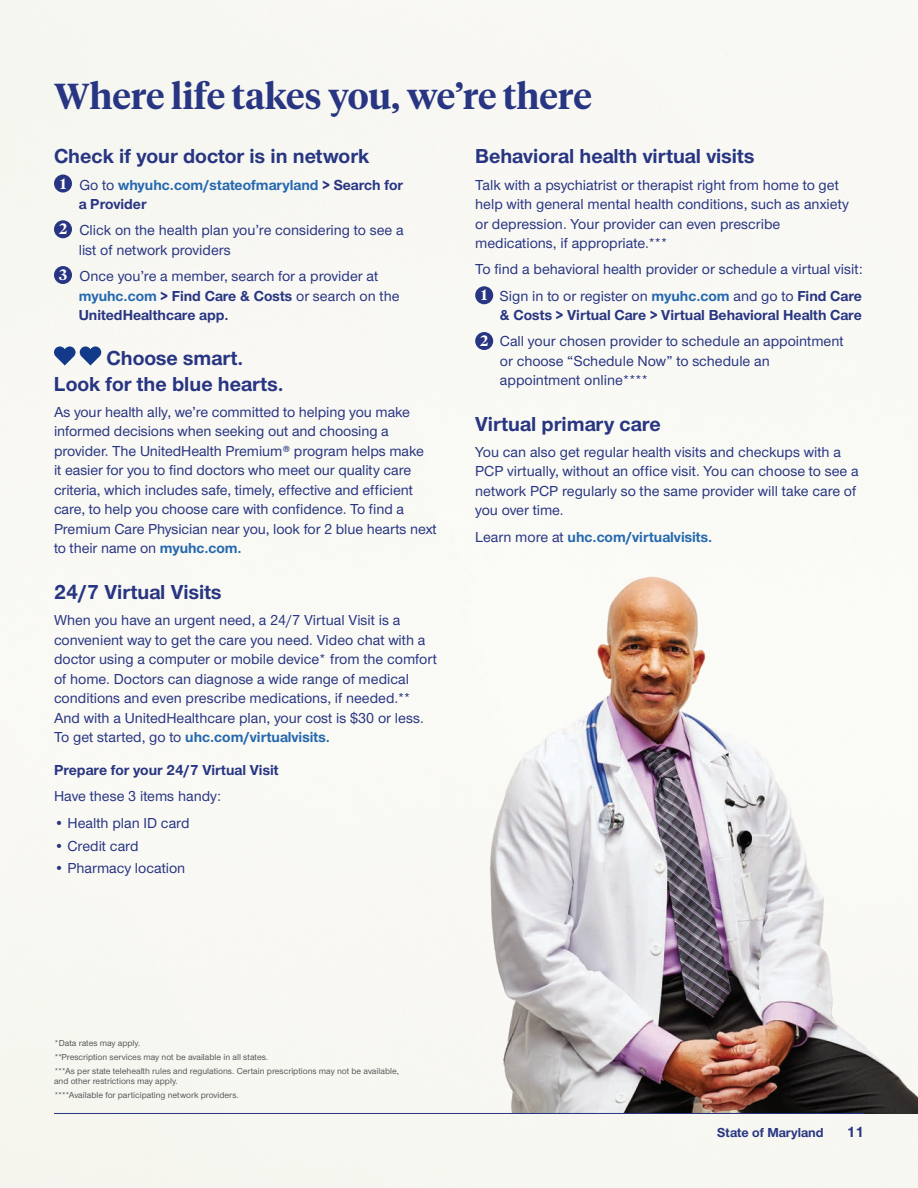
<style>
.page{position:relative;width:918px;height:1188px;background:#fff}
.page>*{position:absolute;margin:0;border:0;box-sizing:border-box;transform-origin:0 0}
.H3{font:600 36px "UHC Serif Headline";color:#283582}
.H5-Sans{font:700 21px/25.2px "UHC Sans";color:#283582;text-align:center}
.Body{font:500 15px/19.5px "UHC Sans";color:#283582}
.Bullet____circle{font:500 15px/19.5px "UHC Sans";color:#283582}
.Bullet____circle-2{font:700 15px/19.5px "UHC Sans";color:#283582}
.Bullet____circle-3{font:700 15px/19.5px "UHC Sans";color:#2468ae}
.Body-2{font:700 15px "UHC Sans";color:#2468ae}
.H6-Sans{font:700 15px "UHC Sans";color:#283582}
.t1{font:600 15px "UHC Serif Headline";color:#fff}
.t2{font:700 13.5px "UHC Sans";color:#283582}
.Footnotes{font:500 9px/9.8px "UHC Sans";color:#57585a}
.s1{font-weight:500;color:#283582}
.s2{color:#283582}
.s3{font-weight:700;color:#2468ae}
.s4{font-weight:700}
.s5{font-weight:500}
.s6{color:#2468ae}
</style>
<div class="page">
<img style="left:408px;top:562px;width:510px;height:552px">
<div style="left:54px;top:175px;width:18px;height:18px;background:#283582;border-radius:50%"></div>
<div style="left:54px;top:220px;width:18px;height:18px;background:#283582;border-radius:50%"></div>
<div style="left:54px;top:266px;width:18px;height:18px;background:#283582;border-radius:50%"></div>
<svg style="left:54px;top:346px;width:47px;height:19px"></svg>
<div style="left:475px;top:286px;width:18px;height:18px;background:#283582;border-radius:50%"></div>
<div style="left:475px;top:332px;width:18px;height:18px;background:#283582;border-radius:50%"></div>
<hr style="left:54px;top:1113px;width:810px;height:1px;background:#283582">
<p class="H3" style="left:54px;top:72px;width:539px">Where life takes you, we’re there</p>
<p class="H5-Sans" style="left:54px;top:143px;width:317px">Check if your doctor is in network</p>
<p class="t1" style="left:60px;top:173px;width:8px">1</p>
<p class="Bullet____circle-3" style="left:79px;top:174px;width:326px"><span class="s1">Go to</span> whyuhc.com/stateofmaryland <span class="s2">&gt; Search for a Provider</span></p>
<p class="t1" style="left:59px;top:219px;width:10px">2</p>
<p class="Bullet____circle" style="left:79px;top:220px;width:327px">Click on the health plan you’re considering to see a list of network providers</p>
<p class="t1" style="left:59px;top:265px;width:9px">3</p>
<p class="Bullet____circle" style="left:79px;top:266px;width:322px">Once you’re a member, search for a provider at <span class="s3">myuhc.com</span> <span class="s4">&gt; Find Care &amp; Costs</span> or search on the<br><span class="s4">UnitedHealthcare app.</span></p>
<p class="H5-Sans" style="left:54px;top:345px;width:231px">Choose smart.<br>Look for the blue hearts.</p>
<p class="Body" style="left:54px;top:402px;width:384px">As your health ally, we’re committed to helping you make informed decisions when seeking out and choosing a provider. The UnitedHealth Premium® program helps make<br>it easier for you to find doctors who meet our quality care criteria, which includes safe, timely, effective and efficient care, to help you choose care with confidence. To find a Premium Care Physician near you, look for 2 blue hearts next to their name on <span class="s3">myuhc.com.</span></p>
<p class="H5-Sans" style="left:54px;top:579px;width:169px">24/7 Virtual Visits</p>
<p class="Body" style="left:54px;top:610px;width:385px">When you have an urgent need, a 24/7 Virtual Visit is a convenient way to get the care you need. Video chat with a doctor using a computer or mobile device* from the comfort of home. Doctors can diagnose a wide range of medical conditions and even prescribe medications, if needed.** And with a UnitedHealthcare plan, your cost is $30 or less.<br>To get started, go to <span class="s3">uhc.com/virtualvisits.</span></p>
<p class="H6-Sans" style="left:54px;top:760px;width:226px">Prepare for your 24/7 Virtual Visit</p>
<p class="Body" style="left:54px;top:786px;width:169px">Have these 3 items handy:</p>
<p class="Body" style="left:54px;top:812px;width:137px">• Health plan ID card</p>
<p class="Body" style="left:54px;top:835px;width:86px">• Credit card</p>
<p class="Body" style="left:54px;top:858px;width:133px">• Pharmacy location</p>
<p class="H5-Sans" style="left:475px;top:143px;width:281px">Behavioral health virtual visits</p>
<p class="Body" style="left:475px;top:174px;width:375px">Talk with a psychiatrist or therapist right from home to get help with general mental health conditions, such as anxiety or depression. Your provider can even prescribe medications, if appropriate.***</p>
<p class="Body" style="left:475px;top:259px;width:389px">To find a behavioral health provider or schedule a virtual visit:</p>
<p class="t1" style="left:481px;top:285px;width:8px">1</p>
<p class="Bullet____circle-2" style="left:500px;top:285px;width:364px"><span class="s5">Sign in to or register on</span> <span class="s6">myuhc.com</span> <span class="s5">and go to</span> Find Care &amp; Costs &gt; Virtual Care &gt; Virtual Behavioral Health Care</p>
<p class="t1" style="left:480px;top:331px;width:10px">2</p>
<p class="Bullet____circle" style="left:500px;top:331px;width:345px">Call your chosen provider to schedule an appointment or choose “Schedule Now” to schedule an appointment online****</p>
<p class="H5-Sans" style="left:475px;top:410px;width:187px">Virtual primary care</p>
<p class="Body" style="left:475px;top:442px;width:385px">You can also get regular health visits and checkups with a PCP virtually, without an office visit. You can choose to see a network PCP regularly so the same provider will take care of you over time.</p>
<p class="Body-2" style="left:475px;top:527px;width:239px"><span class="s1">Learn more at</span> uhc.com/virtualvisits.</p>
<p class="Footnotes" style="left:54px;top:1037px;width:88px">*Data rates may apply.</p>
<p class="Footnotes" style="left:54px;top:1052px;width:216px">**Prescription services may not be available in all states.</p>
<p class="Footnotes" style="left:54px;top:1066px;width:346px">***As per state telehealth rules and regulations. Certain prescriptions may not be available, and other restrictions may apply.</p>
<p class="Footnotes" style="left:54px;top:1090px;width:186px">****Available for participating network providers.</p>
<p class="t2" style="left:717px;top:1123px;width:108px">State of Maryland</p>
<p class="Bullet____circle-2" style="left:847px;top:1122px;width:19px">11</p>
</div>
